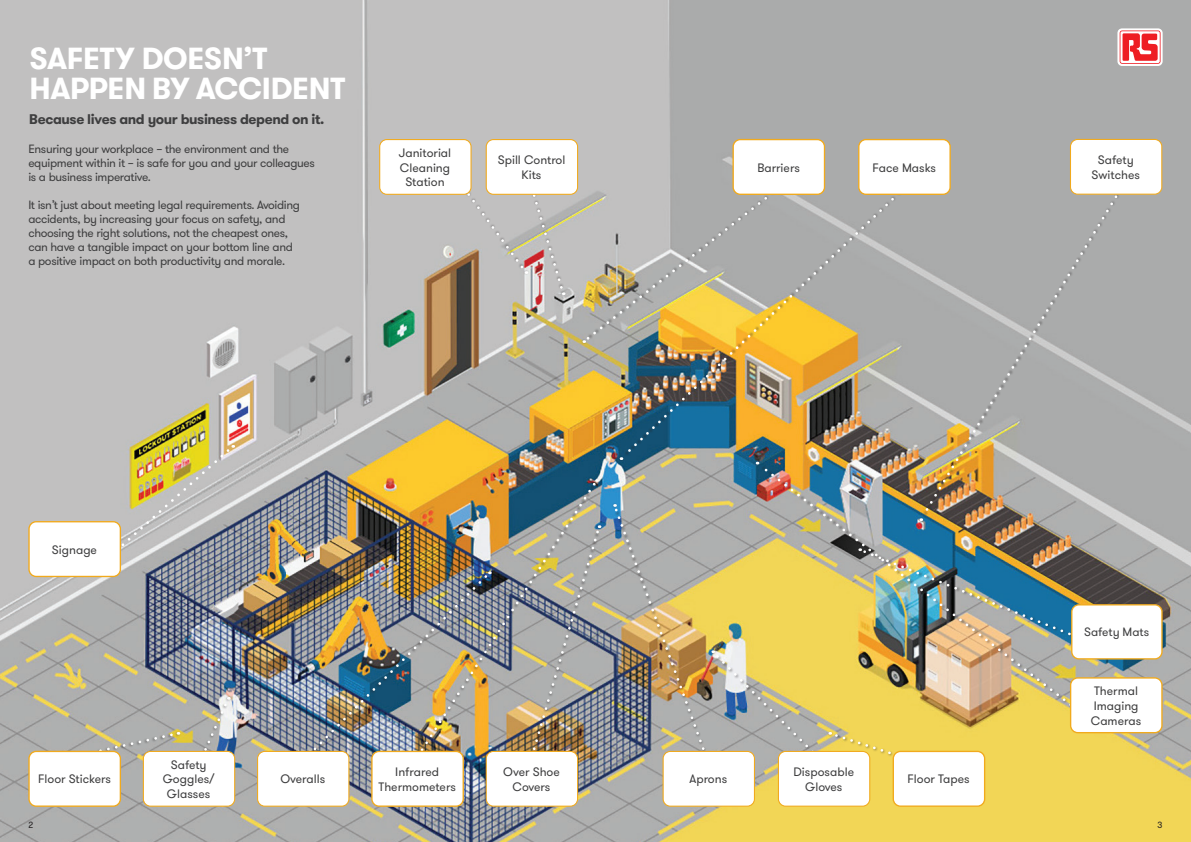
<style>
.page{position:relative;width:1191px;height:842px;background:#fff}
.page>*{position:absolute;margin:0;border:0;box-sizing:border-box;transform-origin:0 0}
.t1{font:700 30.5px/30.5px "GT Walsheim Pro";letter-spacing:-.015em;color:#fff}
.t2{font:700 14px "GT Walsheim Pro";letter-spacing:-.03em;color:#3e3e3f}
.t3{font:12.2px/14.7px "GT Walsheim Pro";color:#3e3e3f;text-align:center}
.t4{font:12.1px "GT Walsheim Pro";color:#3e3e3f}
.t5{font:12px/14px "GT Walsheim Pro";letter-spacing:-.03em;color:#3e3e3f}
.t6{font:9px "GT Walsheim Pro";color:#231f20}
</style>
<div class="page">
<img style="left:0;top:0;width:1191px;height:842px">
<svg style="left:1117px;top:28px;width:45px;height:38px"></svg>
<svg style="left:1119px;top:30px;width:41px;height:34px"></svg>
<div style="left:1120px;top:31px;width:39px;height:32px;background:linear-gradient(to right,#fff,#fff);border-radius:2px"></div>
<svg style="left:1122px;top:33px;width:35px;height:28px"></svg>
<div style="left:65px;top:184px;width:1058px;height:584px;background:#231f20;opacity:.5"></div>
<svg style="left:69px;top:731px;width:110px;height:28px;background:#b2b0a4"></svg>
<img style="left:583px;top:187px;width:149px;height:156px">
<svg style="left:575px;top:525px;width:26px;height:233px"></svg>
<svg style="left:202px;top:697px;width:28px;height:54px;background:#aeb3b5"></svg>
<img style="left:612px;top:504px;width:207px;height:261px">
<img style="left:418px;top:480px;width:180px;height:273px">
<img style="left:756px;top:462px;width:318px;height:246px">
<svg style="left:464px;top:187px;width:101px;height:108px;background:#bdb7b4"></svg>
<svg style="left:919px;top:193px;width:200px;height:327px;background:#ada9a3"></svg>
<svg style="left:829px;top:731px;width:76px;height:28px;background:#ebd25f"></svg>
<img style="left:620px;top:190px;width:282px;height:270px">
<img style="left:303px;top:571px;width:187px;height:191px">
<div style="left:858px;top:140px;width:92px;height:54px;background:#fff;border-radius:7px"></div>
<div style="left:858px;top:139px;width:92px;height:56px;border:1px solid #f1aa1d;border-radius:7px"></div>
<div style="left:733px;top:140px;width:91px;height:54px;background:#fff;border-radius:7px"></div>
<div style="left:732px;top:139px;width:93px;height:56px;border:1px solid #f1aa1d;border-radius:7px"></div>
<div style="left:257px;top:751px;width:92px;height:55px;background:#fff;border-radius:7px"></div>
<div style="left:257px;top:751px;width:92px;height:56px;border:1px solid #f1aa1d;border-radius:7px"></div>
<div style="left:380px;top:140px;width:91px;height:54px;background:#fff;border-radius:7px"></div>
<div style="left:379px;top:139px;width:92px;height:56px;border:1px solid #f1aa1d;border-radius:7px"></div>
<div style="left:372px;top:751px;width:91px;height:55px;background:#fff;border-radius:7px"></div>
<div style="left:371px;top:751px;width:93px;height:56px;border:1px solid #f1aa1d;border-radius:7px"></div>
<div style="left:486px;top:140px;width:91px;height:54px;background:#fff;border-radius:7px"></div>
<div style="left:486px;top:139px;width:92px;height:56px;border:1px solid #f1aa1d;border-radius:7px"></div>
<div style="left:1070px;top:139px;width:91px;height:55px;background:#fff;border-radius:7px"></div>
<div style="left:1070px;top:139px;width:92px;height:56px;border:1px solid #f1aa1d;border-radius:7px"></div>
<div style="left:486px;top:751px;width:91px;height:55px;background:#fff;border-radius:7px"></div>
<div style="left:486px;top:751px;width:92px;height:56px;border:1px solid #f1aa1d;border-radius:7px"></div>
<div style="left:663px;top:751px;width:91px;height:55px;background:#fff;border-radius:7px"></div>
<div style="left:662px;top:751px;width:93px;height:56px;border:1px solid #f1aa1d;border-radius:7px"></div>
<div style="left:778px;top:751px;width:91px;height:55px;background:#fff;border-radius:7px"></div>
<div style="left:778px;top:751px;width:92px;height:56px;border:1px solid #f1aa1d;border-radius:7px"></div>
<div style="left:893px;top:751px;width:91px;height:55px;background:#fff;border-radius:7px"></div>
<div style="left:892px;top:751px;width:93px;height:56px;border:1px solid #f1aa1d;border-radius:7px"></div>
<div style="left:29px;top:751px;width:91px;height:55px;background:#fff;border-radius:7px"></div>
<div style="left:28px;top:751px;width:93px;height:56px;border:1px solid #f1aa1d;border-radius:7px"></div>
<div style="left:143px;top:751px;width:92px;height:55px;background:#fff;border-radius:7px"></div>
<div style="left:143px;top:751px;width:92px;height:56px;border:1px solid #f1aa1d;border-radius:7px"></div>
<div style="left:1070px;top:678px;width:92px;height:55px;background:#fff;border-radius:7px"></div>
<div style="left:1070px;top:677px;width:92px;height:56px;border:1px solid #f1aa1d;border-radius:7px"></div>
<div style="left:29px;top:522px;width:91px;height:54px;background:#fff;border-radius:7px"></div>
<div style="left:28px;top:521px;width:93px;height:56px;border:1px solid #f1aa1d;border-radius:7px"></div>
<div style="left:1071px;top:605px;width:91px;height:54px;background:#fff;border-radius:7px"></div>
<div style="left:1071px;top:604px;width:91px;height:55px;border:1px solid #f1aa1d;border-radius:7px"></div>
<h1 class="t1" style="left:30px;top:43px;width:318px">SAFETY DOESN’T<br>HAPPEN BY ACCIDENT</h1>
<p class="t2" style="left:29px;top:110px;width:296px">Because lives and your business depend on it.</p>
<p class="t5" style="left:28px;top:142px;width:288px">Ensuring your workplace – the environment and the equipment within it – is safe for you and your colleagues is a business imperative.</p>
<p class="t5" style="left:28px;top:198px;width:273px">It isn’t just about meeting legal requirements. Avoiding accidents, by increasing your focus on safety, and choosing the right solutions, not the cheapest ones, can have a tangible impact on your bottom line and a positive impact on both productivity and morale.</p>
<p class="t3" style="left:399px;top:146px;width:54px">Janitorial<br>Cleaning<br>Station</p>
<p class="t3" style="left:498px;top:153px;width:69px">Spill Control<br>Kits</p>
<p class="t3" style="left:1091px;top:153px;width:50px">Safety<br>Switches</p>
<p class="t3" style="left:757px;top:160px;width:44px">Barriers</p>
<p class="t3" style="left:872px;top:160px;width:65px">Face Masks</p>
<p class="t3" style="left:52px;top:542px;width:47px">Signage</p>
<p class="t4" style="left:1084px;top:624px;width:67px">Safety Mats</p>
<p class="t3" style="left:1090px;top:684px;width:52px;text-align:left">Thermal<br>Imaging<br>Cameras</p>
<p class="t3" style="left:163px;top:757px;width:53px">Safety<br>Goggles/<br>Glasses</p>
<p class="t3" style="left:503px;top:765px;width:58px">Over Shoe<br>Covers</p>
<p class="t3" style="left:689px;top:772px;width:39px">Aprons</p>
<p class="t3" style="left:793px;top:765px;width:62px">Disposable<br>Gloves</p>
<p class="t3" style="left:378px;top:765px;width:79px">Infrared<br>Thermometers</p>
<p class="t3" style="left:38px;top:772px;width:74px">Floor Stickers</p>
<p class="t3" style="left:907px;top:772px;width:64px">Floor Tapes</p>
<p class="t3" style="left:280px;top:772px;width:46px">Overalls</p>
<p class="t6" style="left:28px;top:819px;width:6px">2</p>
<p class="t6" style="left:1157px;top:819px;width:7px">3</p>
</div>
